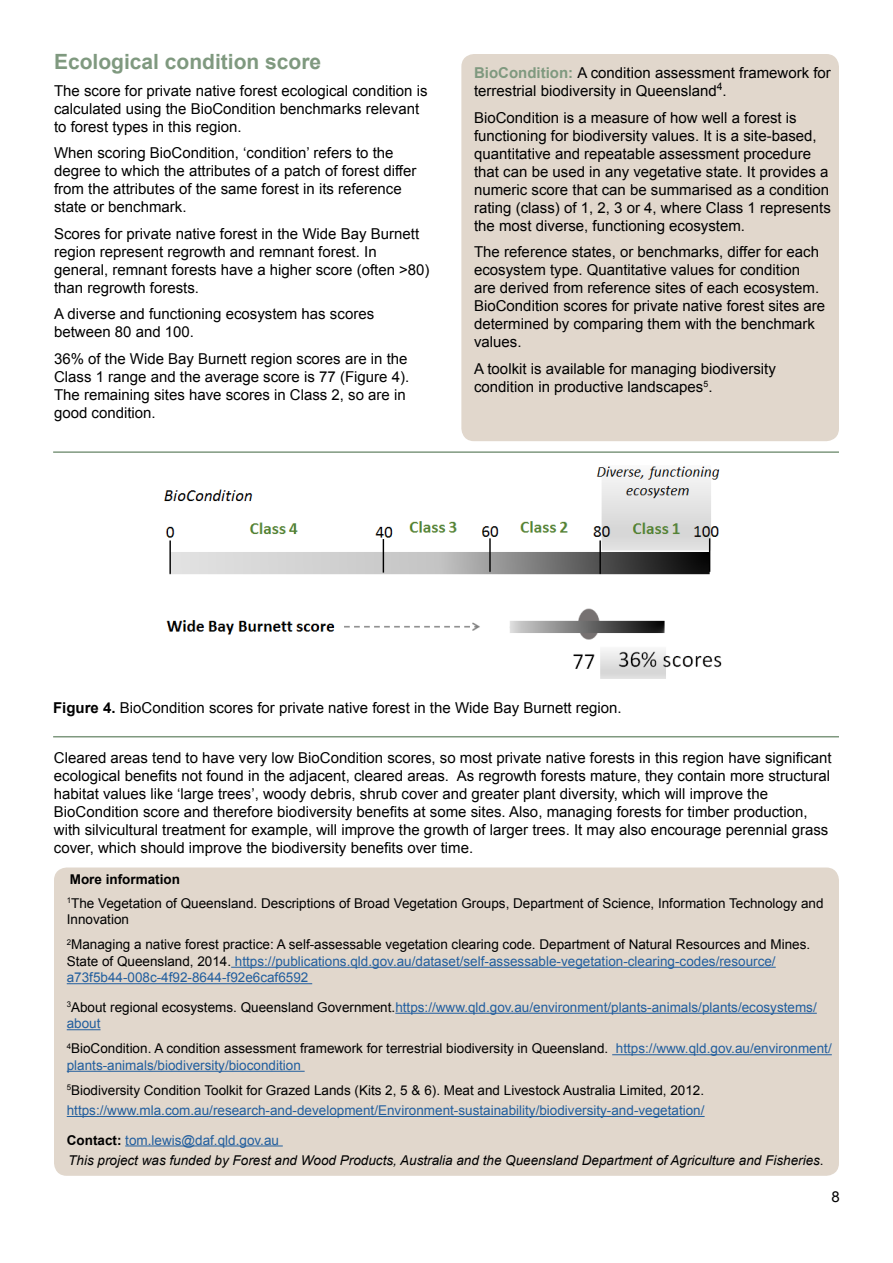
<style>
.page{position:relative;width:893px;height:1263px;background:#fff}
.page>*{position:absolute;margin:0;border:0;box-sizing:border-box;transform-origin:0 0}
.Header_3{font:700 21px "Arial";color:#7f997f}
.body_text{font:15px/18px "Arial";color:#000}
.Box_text{font:15px/18px "Arial";color:#000}
.Box_text-2{font:13.5px/16.5px "Arial";color:#000}
.Box_text-3{font:13.5px/16.5px "Arial";color:#215e9e}
.Box_text-4{font:italic 13.5px "Arial";color:#000}
.hyperlink{font:13.5px "Arial";color:#215e9e}
.Box_text-5{font:700 13.5px "Arial";color:#000}
.s1{font-weight:700;color:#7f997f}
.s2{font-weight:700}
.s3{color:#215e9e}
.s4{color:#000}
.s5{font-weight:700;color:#000}
.s6{font-style:normal}
</style>
<div class="page">
<div style="left:461px;top:54px;width:378px;height:387px;background:#e1d7cc;border-radius:13px"></div>
<hr style="left:53px;top:736px;width:786px;height:1px;background:#7f997f">
<hr style="left:53px;top:451px;width:786px;height:2px;background:#7f997f">
<img style="left:164px;top:466px;width:558px;height:213px">
<div style="left:54px;top:867px;width:785px;height:309px;background:#e1d7cc;border-radius:13px"></div>
<hr style="left:231px;top:967px;width:545px;height:1px;background:#215e9e">
<hr style="left:67px;top:983px;width:245px;height:1px;background:#215e9e">
<hr style="left:395px;top:1013px;width:422px;height:1px;background:#215e9e">
<hr style="left:67px;top:1029px;width:34px;height:1px;background:#215e9e">
<hr style="left:612px;top:1054px;width:220px;height:1px;background:#215e9e">
<hr style="left:67px;top:1071px;width:238px;height:1px;background:#215e9e">
<hr style="left:67px;top:1116px;width:638px;height:1px;background:#215e9e">
<hr style="left:125px;top:1145px;width:158px;height:1px;background:#215e9e">
<h3 class="Header_3" style="left:54px;top:48px;width:269px">Ecological condition score</h3>
<p class="body_text" style="left:54px;top:82px;width:375px">The score for private native forest ecological condition is calculated using the BioCondition benchmarks relevant to forest types in this region.</p>
<p class="body_text" style="left:54px;top:144px;width:364px">When scoring BioCondition, ‘condition’ refers to the degree to which the attributes of a patch of forest differ from the attributes of the same forest in its reference state or benchmark.</p>
<p class="body_text" style="left:54px;top:225px;width:377px">Scores for private native forest in the Wide Bay Burnett region represent regrowth and remnant forest. In general, remnant forests have a higher score (often &gt;80) than regrowth forests.</p>
<p class="body_text" style="left:54px;top:305px;width:322px">A diverse and functioning ecosystem has scores between 80 and 100.</p>
<p class="body_text" style="left:54px;top:350px;width:357px">36% of the Wide Bay Burnett region scores are in the Class 1 range and the average score is 77 (Figure 4).<br>The remaining sites have scores in Class 2, so are in good condition.</p>
<p class="Box_text" style="left:474px;top:64px;width:358px"><span class="s1">BioCondition:</span> A condition assessment framework for terrestrial biodiversity in Queensland<sup>4</sup>.</p>
<p class="Box_text" style="left:474px;top:109px;width:358px">BioCondition is a measure of how well a forest is functioning for biodiversity values. It is a site-based, quantitative and repeatable assessment procedure that can be used in any vegetative state. It provides a numeric score that can be summarised as a condition rating (class) of 1, 2, 3 or 4, where Class 1 represents the most diverse, functioning ecosystem.</p>
<p class="Box_text" style="left:474px;top:243px;width:352px">The reference states, or benchmarks, differ for each ecosystem type. Quantitative values for condition are derived from reference sites of each ecosystem.<br>BioCondition scores for private native forest sites are determined by comparing them with the benchmark values.</p>
<p class="Box_text" style="left:474px;top:360px;width:303px">A toolkit is available for managing biodiversity condition in productive landscapes<sup>5</sup>.</p>
<p class="body_text" style="left:53px;top:699px;width:570px"><span class="s2">Figure 4.</span> BioCondition scores for private native forest in the Wide Bay Burnett region.</p>
<p class="body_text" style="left:54px;top:748px;width:779px">Cleared areas tend to have very low BioCondition scores, so most private native forests in this region have significant ecological benefits not found in the adjacent, cleared areas. As regrowth forests mature, they contain more structural habitat values like ‘large trees’, woody debris, shrub cover and greater plant diversity, which will improve the BioCondition score and therefore biodiversity benefits at some sites. Also, managing forests for timber production, with silvicultural treatment for example, will improve the growth of larger trees. It may also encourage perennial grass cover, which should improve the biodiversity benefits over time.</p>
<p class="Box_text-5" style="left:70px;top:870px;width:112px">More information</p>
<p class="Box_text-2" style="left:67px;top:895px;width:758px"><sup>1</sup>The Vegetation of Queensland. Descriptions of Broad Vegetation Groups, Department of Science, Information Technology and<br>Innovation</p>
<p class="Box_text-2" style="left:67px;top:936px;width:745px"><sup>2</sup>Managing a native forest practice: A self-assessable vegetation clearing code. Department of Natural Resources and Mines.<br>State of Queensland, 2014. <span class="s3">https://publications.qld.gov.au/dataset/self-assessable-vegetation-clearing-codes/resource/ a73f5b44-008c-4f92-8644-f92e6caf6592</span></p>
<p class="Box_text-3" style="left:67px;top:999px;width:751px"><sup>3</sup><span class="s4">About regional ecosystems. Queensland Government.</span>https://www.qld.gov.au/environment/plants-animals/plants/ecosystems/ about</p>
<p class="Box_text-2" style="left:67px;top:1040px;width:766px"><sup>4</sup>BioCondition. A condition assessment framework for terrestrial biodiversity in Queensland. <span class="s3">https://www.qld.gov.au/environment/ plants-animals/biodiversity/biocondition</span></p>
<p class="Box_text-2" style="left:67px;top:1082px;width:639px"><sup>5</sup>Biodiversity Condition Toolkit for Grazed Lands (Kits 2, 5 &amp; 6). Meat and Livestock Australia Limited, 2012.</p>
<p class="hyperlink" style="left:67px;top:1101px;width:639px">https://www.mla.com.au/research-and-development/Environment-sustainability/biodiversity-and-vegetation/</p>
<p class="Box_text-3" style="left:67px;top:1132px;width:214px"><span class="s5">Contact:</span> tom.lewis@daf.qld.gov.au</p>
<p class="Box_text-4" style="left:68px;top:1151px;width:757px">This project was funded by Forest and Wood Products, Australia and the Queensland Department of Agriculture and Fisheries<span class="s6">.</span></p>
<p class="body_text" style="left:831px;top:1188px;width:10px">8</p>
</div>
